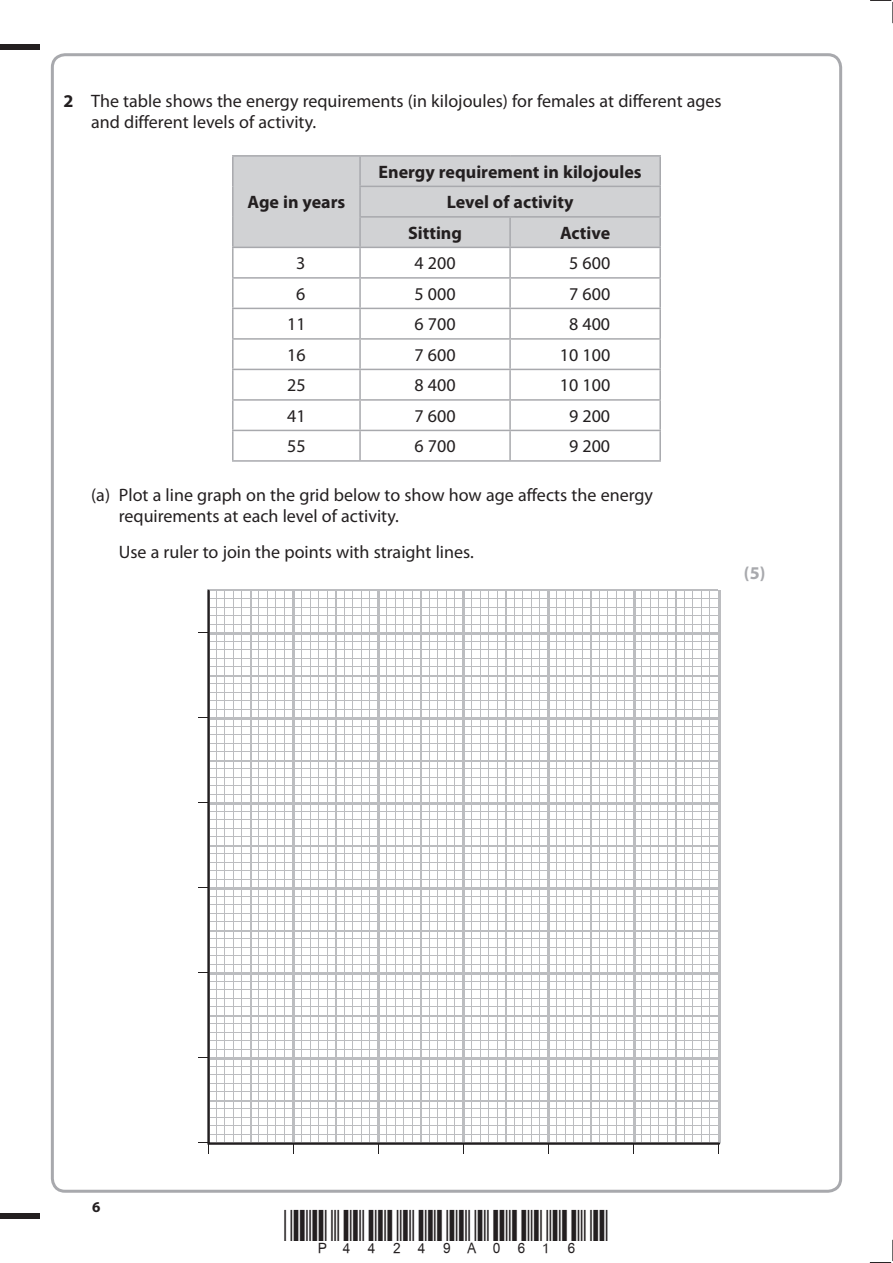
<style>
.page{position:relative;width:893px;height:1263px;background:#fff}
.page>*{position:absolute;margin:0;border:0;box-sizing:border-box;transform-origin:0 0}
.t1{font:39px "Bar Code 39 c HR";color:#231f20}
.t2{font:18px/21px "Myriad Pro";color:#231f20}
.t3{font:700 18px "Myriad Pro";color:#231f20}
.t4{font:700 18px "Myriad Pro";color:#a8a9ad}
.t5{font:700 15px "Myriad Pro";color:#231f20}
.s1{font-weight:700}
</style>
<div class="page">
<div style="left:0;top:44px;width:40px;height:5px;background:#231f20"></div>
<div style="left:0;top:1214px;width:40px;height:5px;background:#231f20"></div>
<svg style="left:870px;top:0;width:23px;height:23px"></svg>
<svg style="left:869px;top:1240px;width:24px;height:23px"></svg>
<hr style="left:232px;top:155px;width:128px;height:2px;background:#a8a9ad">
<hr style="left:360px;top:155px;width:150px;height:2px;background:#a8a9ad">
<hr style="left:510px;top:155px;width:151px;height:2px;background:#a8a9ad">
<hr style="left:659px;top:157px;width:2px;height:29px;background:#a8a9ad">
<hr style="left:510px;top:186px;width:151px;height:1px;background:#a8a9ad">
<hr style="left:659px;top:187px;width:2px;height:29px;background:#a8a9ad">
<hr style="left:510px;top:216px;width:151px;height:2px;background:#a8a9ad">
<hr style="left:659px;top:218px;width:2px;height:29px;background:#a8a9ad">
<hr style="left:510px;top:247px;width:151px;height:1px;background:#a8a9ad">
<hr style="left:659px;top:248px;width:2px;height:29px;background:#a8a9ad">
<hr style="left:510px;top:277px;width:151px;height:2px;background:#a8a9ad">
<hr style="left:659px;top:279px;width:2px;height:29px;background:#a8a9ad">
<hr style="left:510px;top:308px;width:151px;height:1px;background:#a8a9ad">
<hr style="left:659px;top:309px;width:2px;height:29px;background:#a8a9ad">
<hr style="left:510px;top:338px;width:151px;height:2px;background:#a8a9ad">
<hr style="left:659px;top:340px;width:2px;height:29px;background:#a8a9ad">
<hr style="left:510px;top:369px;width:151px;height:1px;background:#a8a9ad">
<hr style="left:659px;top:370px;width:2px;height:29px;background:#a8a9ad">
<hr style="left:510px;top:399px;width:151px;height:2px;background:#a8a9ad">
<hr style="left:659px;top:401px;width:2px;height:29px;background:#a8a9ad">
<svg style="left:232px;top:156px;width:428px;height:304px"></svg>
<hr style="left:360px;top:430px;width:150px;height:1px;background:#a8a9ad">
<hr style="left:359px;top:431px;width:2px;height:29px;background:#a8a9ad">
<hr style="left:510px;top:430px;width:151px;height:1px;background:#a8a9ad">
<hr style="left:509px;top:431px;width:2px;height:29px;background:#a8a9ad">
<hr style="left:659px;top:431px;width:2px;height:29px;background:#a8a9ad">
<hr style="left:232px;top:460px;width:429px;height:2px;background:#a8a9ad">
<svg style="left:206px;top:589px;width:515px;height:557px"></svg>
<p class="t2" style="left:91px;top:92px;width:632px;text-indent:-28px"><span class="s1">2</span> The table shows the energy requirements (in kilojoules) for females at different ages and different levels of activity.</p>
<p class="t3" style="left:247px;top:195px;width:99px">Age in years</p>
<p class="t3" style="left:378px;top:165px;width:264px">Energy requirement in kilojoules</p>
<p class="t3" style="left:447px;top:195px;width:128px">Level of activity</p>
<p class="t3" style="left:408px;top:226px;width:55px">Sitting</p>
<p class="t3" style="left:560px;top:226px;width:52px">Active</p>
<p class="t2" style="left:296px;top:254px;width:11px">3</p>
<p class="t2" style="left:414px;top:254px;width:43px">4 200</p>
<p class="t2" style="left:569px;top:254px;width:43px">5 600</p>
<p class="t2" style="left:296px;top:285px;width:11px">6</p>
<p class="t2" style="left:414px;top:285px;width:43px">5 000</p>
<p class="t2" style="left:569px;top:285px;width:43px">7 600</p>
<p class="t2" style="left:287px;top:315px;width:20px">11</p>
<p class="t2" style="left:414px;top:315px;width:43px">6 700</p>
<p class="t2" style="left:569px;top:315px;width:43px">8 400</p>
<p class="t2" style="left:287px;top:346px;width:20px">16</p>
<p class="t2" style="left:414px;top:346px;width:43px">7 600</p>
<p class="t2" style="left:560px;top:346px;width:52px">10 100</p>
<p class="t2" style="left:287px;top:376px;width:20px">25</p>
<p class="t2" style="left:414px;top:376px;width:43px">8 400</p>
<p class="t2" style="left:560px;top:376px;width:52px">10 100</p>
<p class="t2" style="left:287px;top:407px;width:20px">41</p>
<p class="t2" style="left:414px;top:407px;width:43px">7 600</p>
<p class="t2" style="left:569px;top:407px;width:43px">9 200</p>
<p class="t2" style="left:287px;top:437px;width:20px">55</p>
<p class="t2" style="left:414px;top:437px;width:43px">6 700</p>
<p class="t2" style="left:569px;top:437px;width:43px">9 200</p>
<p class="t2" style="left:119px;top:485px;width:535px;text-indent:-28px">(a) Plot a line graph on the grid below to show how age affects the energy requirements at each level of activity.</p>
<p class="t2" style="left:119px;top:542px;width:356px">Use a ruler to join the points with straight lines.</p>
<p class="t4" style="left:743px;top:566px;width:23px">(5)</p>
<p class="t5" style="left:92px;top:1201px;width:10px">6</p>
<h1 class="t1" style="left:334px;top:1202px;width:101px">✔✔ ✔</h1>
</div>
